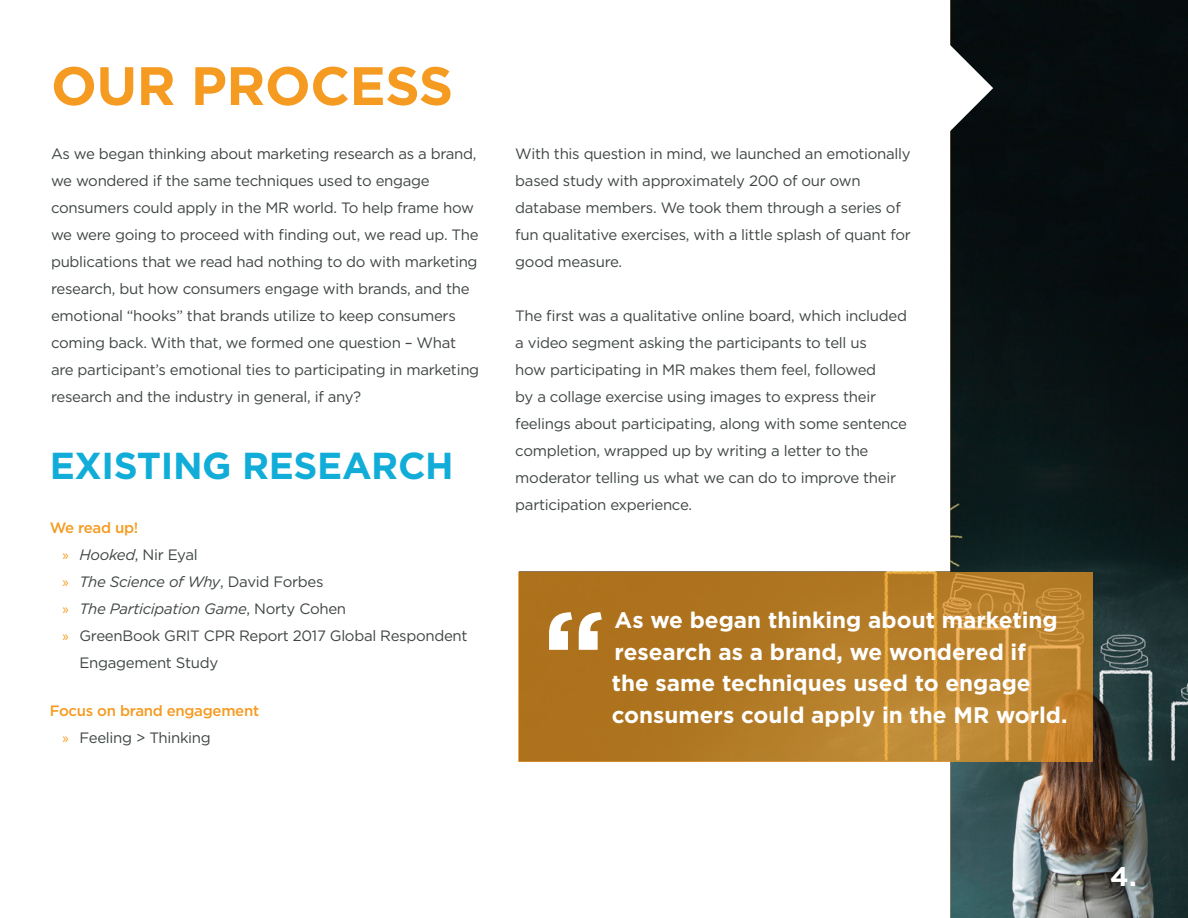
<style>
.page{position:relative;width:1188px;height:918px;background:#fff}
.page>*{position:absolute;margin:0;border:0;box-sizing:border-box;transform-origin:0 0}
.t1{font:700 54px "Gotham";letter-spacing:-.01em;color:#f59b21}
.t2{font:700 37.5px "Gotham";letter-spacing:-.01em;color:#11add8}
.t3{font:700 27px "Gotham";color:#fff}
.t4{font:700 22.5px/31.5px "Gotham";color:#fff}
.t5{font:15px/27px "Gotham";letter-spacing:-.02em;color:#3e4543}
.t6{font:italic 15px "Gotham";letter-spacing:-.02em;color:#3e4543}
.t7{font:500 15px/27px "Gotham";letter-spacing:-.02em;color:#f59b21}
.s1{font-family:"Myriad Pro";color:#f59b21}
.s2{font-style:italic}
.s3{font-family:"Myriad Pro";font-style:normal;color:#f59b21}
.s4{font-style:normal}
.s5{font-family:"Myriad Pro";font-weight:400}
.s6{font-weight:400;color:#3e4543}
</style>
<div class="page">
<img style="left:519px;top:0;width:669px;height:918px">
<svg style="left:519px;top:572px;width:574px;height:190px;fill:#b37a25"></svg>
<svg style="left:549px;top:612px;width:53px;height:38px"></svg>
<svg style="left:949px;top:44px;width:44px;height:88px"></svg>
<h1 class="t1" style="left:51px;top:50px;width:404px">OUR PROCESS</h1>
<p class="t5" style="left:51px;top:140px;width:430px">As we began thinking about marketing research as a brand, we wondered if the same techniques used to engage consumers could apply in the MR world. To help frame how we were going to proceed with finding out, we read up. The publications that we read had nothing to do with marketing research, but how consumers engage with brands, and the emotional “hooks” that brands utilize to keep consumers coming back. With that, we formed one question – What are participant’s emotional ties to participating in marketing research and the industry in general, if any?</p>
<h2 class="t2" style="left:50px;top:441px;width:406px">EXISTING RESEARCH</h2>
<p class="t7" style="left:50px;top:514px;width:90px">We read up!</p>
<p class="t5" style="left:62px;top:541px;width:137px"><span class="s1">»</span> <span class="s2">Hooked</span>, Nir Eyal</p>
<p class="t6" style="left:62px;top:573px;width:263px"><span class="s3">»</span> The Science of Why<span class="s4">, David Forbes</span></p>
<p class="t6" style="left:62px;top:600px;width:285px"><span class="s3">»</span> The Participation Game<span class="s4">, Norty Cohen</span></p>
<p class="t5" style="left:62px;top:622px;width:407px"><span class="s1">»</span> GreenBook GRIT CPR Report 2017 Global Respondent</p>
<p class="t5" style="left:80px;top:649px;width:140px">Engagement Study</p>
<p class="t7" style="left:62px;top:697px;width:198px;text-indent:-13px">Focus on brand engagement <span class="s5">»</span> <span class="s6">Feeling &gt; Thinking</span></p>
<p class="t5" style="left:515px;top:140px;width:397px">With this question in mind, we launched an emotionally based study with approximately 200 of our own database members. We took them through a series of fun qualitative exercises, with a little splash of quant for good measure.</p>
<p class="t5" style="left:515px;top:302px;width:393px">The first was a qualitative online board, which included a video segment asking the participants to tell us<br>how participating in MR makes them feel, followed<br>by a collage exercise using images to express their feelings about participating, along with some sentence completion, wrapped up by writing a letter to the moderator telling us what we can do to improve their participation experience.</p>
<h3 class="t4" style="left:612px;top:604px;width:457px">As we began thinking about marketing research as a brand, we wondered if<br>the same techniques used to engage consumers could apply in the MR world.</h3>
<h3 class="t3" style="left:1110px;top:859px;width:28px">4.</h3>
</div>
